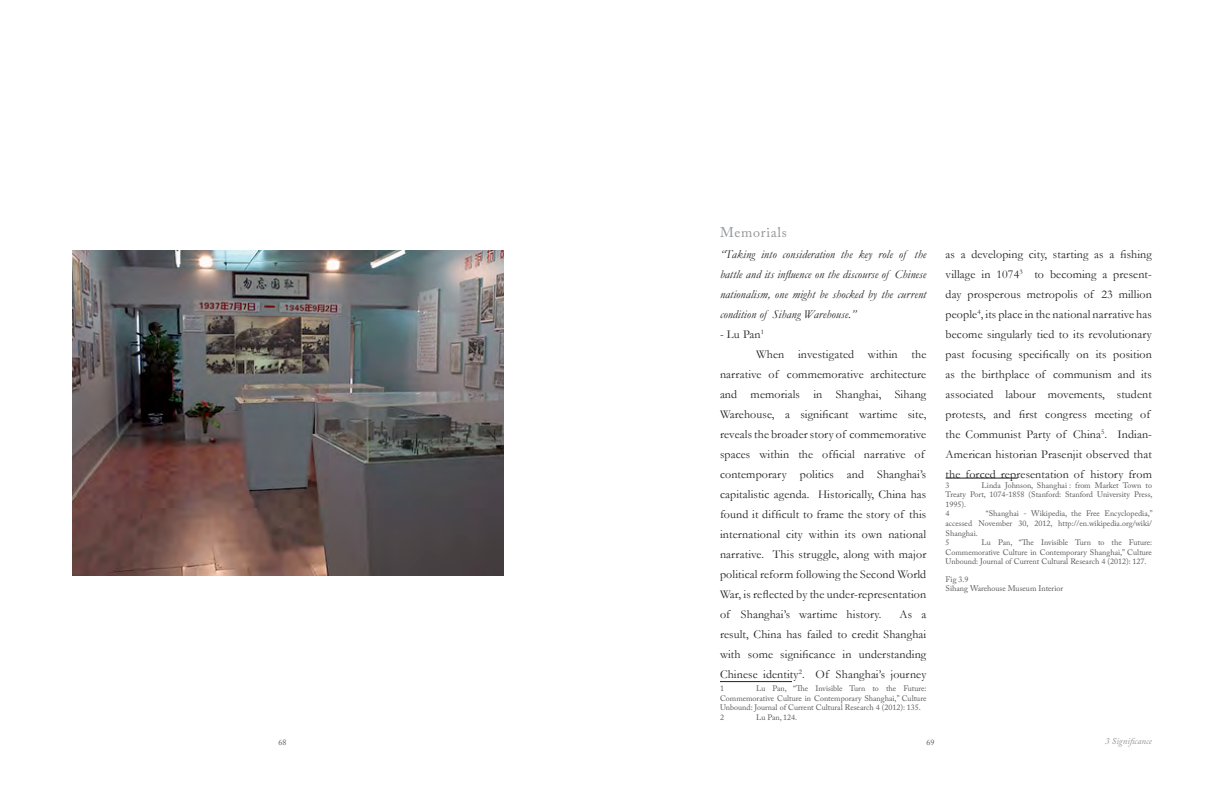
<style>
.page{position:relative;width:1224px;height:792px;background:#fff}
.page>*{position:absolute;margin:0;border:0;box-sizing:border-box;transform-origin:0 0}
.Sub_Titles{font:14px "Adobe Caslon Pro";letter-spacing:.05em;color:#939598}
.t1{font:12px/20px "Garamond";letter-spacing:.01em;color:#231f20}
.t2{font:italic 12px/20px "Garamond";letter-spacing:.01em;color:#231f20;text-align:justify}
.t3{font:italic 9px "Adobe Caslon Pro";color:#939598}
.Fig_text{font:8px/9.6px "Adobe Caslon Pro";color:#57585a;text-align:justify}
</style>
<div class="page">
<hr style="left:946px;top:478px;width:72px;height:1px;background:#231f20">
<hr style="left:720px;top:681px;width:72px;height:1px;background:#231f20">
<img style="left:72px;top:251px;width:432px;height:325px">
<p class="Sub_Titles" style="left:720px;top:224px;width:68px">Memorials</p>
<p class="t2" style="left:720px;top:244px;width:208px">“Taking into consideration the key role of the battle and its influence on the discourse of Chinese nationalism, one might be shocked by the current condition of Sihang Warehouse.”</p>
<p class="t1" style="left:720px;top:324px;width:46px">- Lu Pan<sup>1</sup></p>
<p class="t1" style="left:720px;top:344px;width:208px;text-indent:36px">When investigated within the narrative of commemorative architecture and memorials in Shanghai, Sihang Warehouse, a significant wartime site, reveals the broader story of commemorative spaces within the official narrative of contemporary politics and Shanghai’s capitalistic agenda. Historically, China has found it difficult to frame the story of this international city within its own national narrative. This struggle, along with major political reform following the Second World War, is reflected by the under-representation of Shanghai’s wartime history.</p>
<p class="t1" style="left:720px;top:604px;width:208px;text-align:justify;text-indent:180px">As a result, China has failed to credit Shanghai with some significance in understanding Chinese identity<sup>2</sup>. Of Shanghai’s journey</p>
<p class="Fig_text" style="left:720px;top:684px;width:5px">1</p>
<p class="Fig_text" style="left:720px;top:684px;width:208px;text-indent:36px">Lu Pan, “The Invisible Turn to the Future:<br>Commemorative Culture in Contemporary Shanghai,” Culture Unbound: Journal of Current Cultural Research 4 (2012): 135.</p>
<p class="Fig_text" style="left:720px;top:712px;width:5px">2</p>
<p class="Fig_text" style="left:756px;top:712px;width:43px">Lu Pan, 124.</p>
<p class="t1" style="left:946px;top:244px;width:208px">as a developing city, starting as a fishing village in 1074<sup>3</sup> to becoming a present&shy;day prosperous metropolis of 23 million people<sup>4</sup>, its place in the national narrative has become singularly tied to its revolutionary past focusing specifically on its position as the birthplace of communism and its associated labour movements, student protests, and first congress meeting of the Communist Party of China<sup>5</sup>. Indian-American historian Prasenjit observed that the forced representation of history from</p>
<p class="Fig_text" style="left:946px;top:480px;width:5px">3</p>
<p class="Fig_text" style="left:946px;top:480px;width:208px;text-indent:36px">Linda Johnson, Shanghai : from Market Town to Treaty Port, 1074-1858 (Stanford: Stanford University Press, 1995).</p>
<p class="Fig_text" style="left:946px;top:509px;width:5px">4</p>
<p class="Fig_text" style="left:946px;top:509px;width:209px;text-indent:40px">“Shanghai - Wikipedia, the Free Encyclopedia,” accessed November 30, 2012, http://en.wikipedia.org/wiki/ Shanghai.</p>
<p class="Fig_text" style="left:946px;top:538px;width:5px">5</p>
<p class="Fig_text" style="left:946px;top:538px;width:208px;text-indent:36px">Lu Pan, “The Invisible Turn to the Future:<br>Commemorative Culture in Contemporary Shanghai,” Culture Unbound: Journal of Current Cultural Research 4 (2012): 127.</p>
<p class="Fig_text" style="left:946px;top:574px;width:25px">Fig 3.9</p>
<p class="Fig_text" style="left:946px;top:584px;width:119px">Sihang Warehouse Museum Interior</p>
<p class="Fig_text" style="left:278px;top:737px;width:9px">68</p>
<p class="Fig_text" style="left:926px;top:737px;width:9px">69</p>
<p class="t3" style="left:1105px;top:736px;width:48px">3 Significance</p>
</div>
